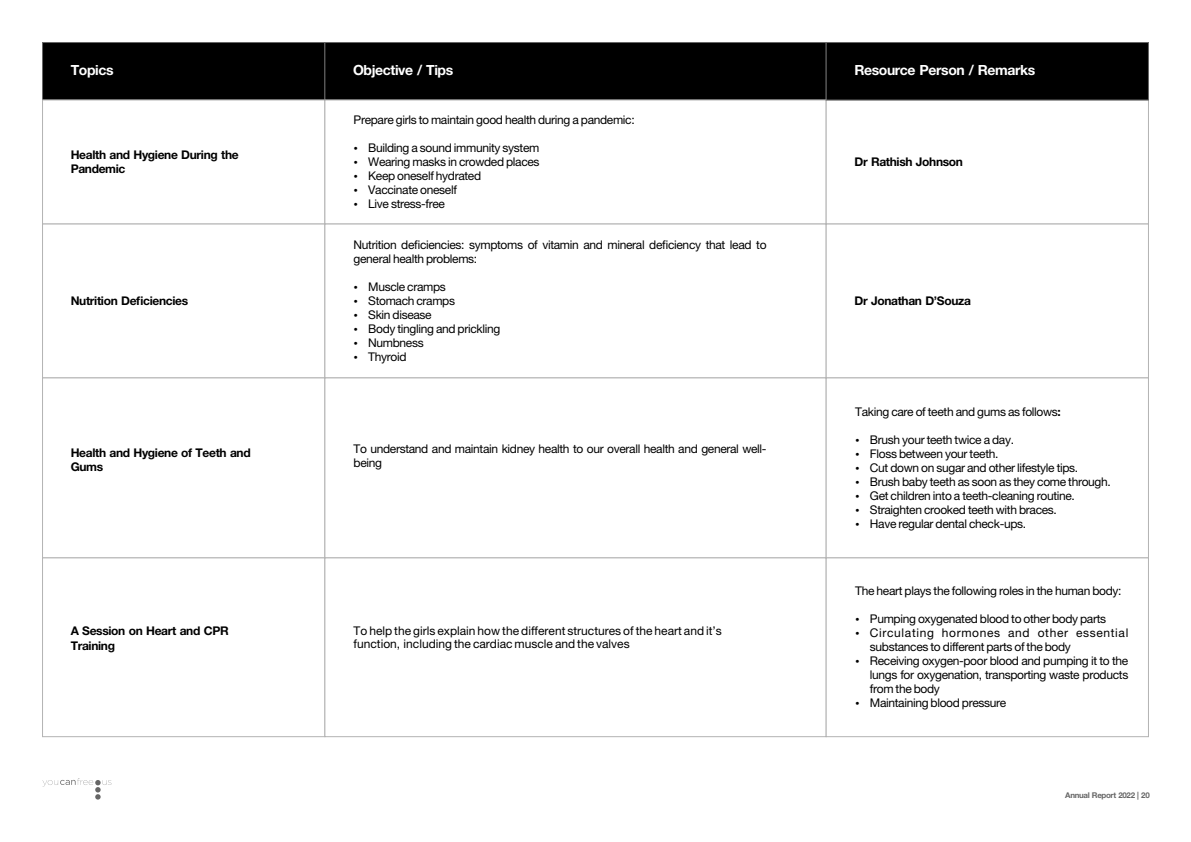
<style>
.page{position:relative;width:1191px;height:842px;background:#fff}
.page>*{position:absolute;margin:0;border:0;box-sizing:border-box;transform-origin:0 0}
.t1{font:700 14px "Helvetica Neue LT Pro";letter-spacing:-.03em;color:#fff}
.t2{font:12px/14px "Helvetica Neue LT Pro";letter-spacing:-.03em;color:#000}
.t3{font:700 12px/14.3px "Helvetica Neue LT Pro";letter-spacing:-.03em;color:#000}
.t4{font:12px/13.1px "Helvetica Neue LT Pro";color:#000}
.t5{font:700 7.9px "Helvetica Neue LT Pro";letter-spacing:-.04em;color:#666}
.s1{font-weight:700}
</style>
<div class="page">
<div style="left:42px;top:42px;width:283px;height:58px;background:#000;border:1px solid #666"></div>
<div style="left:42px;top:100px;width:283px;height:124px;background:#fff;border:1px solid #b3b3b3"></div>
<div style="left:42px;top:224px;width:283px;height:154px;background:#fff;border:1px solid #b3b3b3"></div>
<div style="left:42px;top:378px;width:283px;height:180px;background:#fff;border:1px solid #b3b3b3"></div>
<div style="left:42px;top:558px;width:283px;height:179px;background:#fff;border:1px solid #b3b3b3"></div>
<div style="left:325px;top:42px;width:501px;height:58px;background:#000;border:1px solid #666"></div>
<div style="left:325px;top:100px;width:501px;height:124px;background:#fff;border:1px solid #b3b3b3"></div>
<div style="left:325px;top:224px;width:501px;height:154px;background:#fff;border:1px solid #b3b3b3"></div>
<div style="left:325px;top:378px;width:501px;height:180px;background:#fff;border:1px solid #b3b3b3"></div>
<div style="left:325px;top:558px;width:501px;height:179px;background:#fff;border:1px solid #b3b3b3"></div>
<div style="left:826px;top:100px;width:322px;height:124px;background:#fff;border:1px solid #b3b3b3"></div>
<div style="left:826px;top:224px;width:322px;height:154px;background:#fff;border:1px solid #b3b3b3"></div>
<div style="left:826px;top:378px;width:322px;height:180px;background:#fff;border:1px solid #b3b3b3"></div>
<div style="left:826px;top:558px;width:322px;height:179px;background:#fff;border:1px solid #b3b3b3"></div>
<div style="left:826px;top:42px;width:322px;height:58px;background:#000;border:1px solid #666"></div>
<svg style="left:43px;top:778px;width:68px;height:21px"></svg>
<p class="t1" style="left:71px;top:65px;width:44px">Topics</p>
<p class="t1" style="left:353px;top:65px;width:102px">Objective / Tips</p>
<p class="t1" style="left:854px;top:65px;width:182px">Resource Person / Remarks</p>
<p class="t3" style="left:71px;top:149px;width:169px">Health and Hygiene During the<br>Pandemic</p>
<p class="t3" style="left:71px;top:295px;width:119px">Nutrition Deficiencies</p>
<p class="t2" style="left:353px;top:115px;width:283px">Prepare girls to maintain good health during a pandemic:</p>
<p class="t2" style="left:368px;top:143px;width:173px">Building a sound immunity system<br>Wearing masks in crowded places<br>Keep oneself hydrated<br>Vaccinate oneself<br>Live stress-free</p>
<p class="t2" style="left:353px;top:239px;width:414px">Nutrition deficiencies: symptoms of vitamin and mineral deficiency that lead to general health problems:</p>
<p class="t2" style="left:368px;top:281px;width:134px">Muscle cramps<br>Stomach cramps<br>Skin disease<br>Body tingling and prickling<br>Numbness<br>Thyroid</p>
<p class="t3" style="left:854px;top:156px;width:110px">Dr Rathish Johnson</p>
<p class="t3" style="left:854px;top:295px;width:118px">Dr Jonathan D’Souza</p>
<p class="t3" style="left:71px;top:447px;width:181px">Health and Hygiene of Teeth and<br>Gums</p>
<p class="t2" style="left:353px;top:444px;width:414px">To understand and maintain kidney health to our overall health and general well&shy;being</p>
<p class="t2" style="left:855px;top:407px;width:207px">Taking care of teeth and gums as follows<span class="s1">:</span></p>
<p class="t2" style="left:870px;top:435px;width:242px">Brush your teeth twice a day.<br>Floss between your teeth.<br>Cut down on sugar and other lifestyle tips.<br>Brush baby teeth as soon as they come through.<br>Get children into a teeth-cleaning routine.<br>Straighten crooked teeth with braces.<br>Have regular dental check-ups.</p>
<p class="t3" style="left:71px;top:625px;width:159px">A Session on Heart and CPR<br>Training</p>
<p class="t4" style="left:353px;top:626px;width:370px">To help the girls explain how the different structures of the heart and it’s function, including the cardiac muscle and the valves</p>
<p class="t2" style="left:855px;top:586px;width:268px">The heart plays the following roles in the human body:</p>
<p class="t2" style="left:870px;top:614px;width:260px">Pumping oxygenated blood to other body parts Circulating hormones and other essential substances to different parts of the body<br>Receiving oxygen-poor blood and pumping it to the lungs for oxygenation, transporting waste products from the body<br>Maintaining blood pressure</p>
<p class="t5" style="left:1065px;top:792px;width:86px">Annual Report 2022 | 20</p>
</div>
